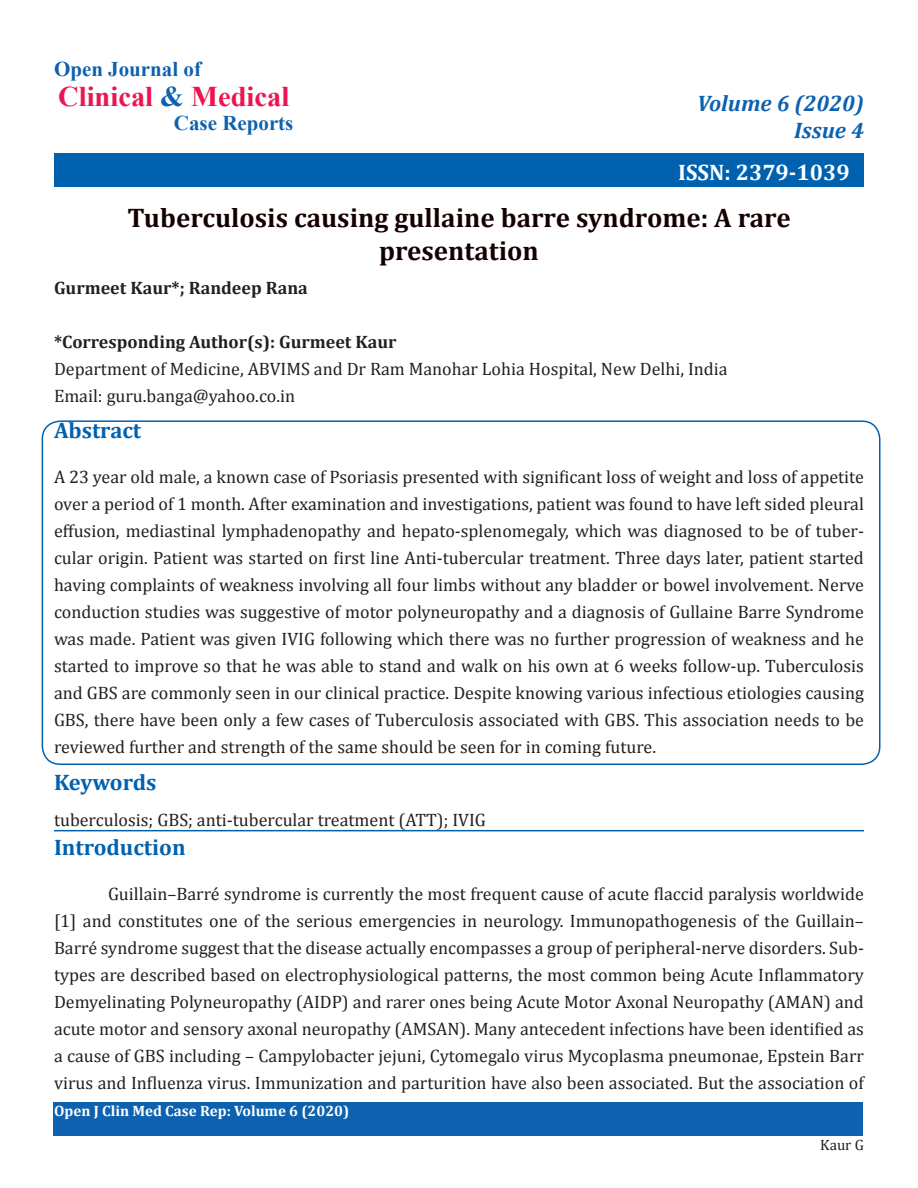
<style>
.page{position:relative;width:918px;height:1188px;background:#fff}
.page>*{position:absolute;margin:0;border:0;box-sizing:border-box;transform-origin:0 0}
.t1{font:700 28.5px "Times New Roman";color:#ed1450}
.t2{font:700 27px/33px "Cambria";color:#150000;text-align:center}
.t3{font:700 22.5px "Cambria";color:#0061af}
.t4{font:italic 700 22.5px "Cambria";color:#0d61af}
.t5{font:700 22.5px "Cambria";color:#fff}
.t6{font:700 21px "Times New Roman";color:#0d61af}
.t7{font:18px/27px "Cambria";color:#231f20;text-align:justify}
.t8{font:700 18px "Cambria";color:#231f20}
.t9{font:700 15px "Cambria";color:#fff}
.t10{font:15px "Cambria";color:#231f20}
.s1{color:#0d61af}
</style>
<div class="page">
<div style="left:54px;top:153px;width:810px;height:34px;background:#0061af"></div>
<div style="left:53px;top:1102px;width:810px;height:34px;background:#0d61af"></div>
<hr style="left:54px;top:830px;width:810px;height:1px;background:#0061af">
<div style="left:42px;top:420px;width:838px;height:345px;border:2px solid #0061af;border-radius:18px"></div>
<p class="t6" style="left:54px;top:54px;width:149px">Open Journal of</p>
<p class="t1" style="left:58px;top:76px;width:233px">Clinical <span class="s1">&amp;</span> Medical</p>
<p class="t6" style="left:174px;top:108px;width:121px">Case Reports</p>
<p class="t4" style="left:697px;top:88px;width:168px">Volume 6 (2020)</p>
<p class="t4" style="left:794px;top:115px;width:71px">Issue 4</p>
<p class="t5" style="left:678px;top:156px;width:173px">ISSN: 2379-1039</p>
<p class="t2" style="left:127px;top:200px;width:665px">Tuberculosis causing gullaine barre syndrome: A rare presentation</p>
<p class="t8" style="left:54px;top:275px;width:255px">Gurmeet Kaur*; Randeep Rana</p>
<p class="t8" style="left:54px;top:329px;width:344px">*Corresponding Author(s): Gurmeet Kaur</p>
<p class="t7" style="left:54px;top:355px;width:675px">Department of Medicine, ABVIMS and Dr Ram Manohar Lohia Hospital, New Delhi, India</p>
<p class="t7" style="left:54px;top:382px;width:243px">Email: guru.banga@yahoo.co.in</p>
<p class="t3" style="left:54px;top:414px;width:89px">Abstract</p>
<p class="t7" style="left:54px;top:463px;width:812px">A 23 year old male, a known case of Psoriasis presented with significant loss of weight and loss of appetite over a period of 1 month. After examination and investigations, patient was found to have left sided pleural effusion, mediastinal lymphadenopathy and hepato-splenomegaly, which was diagnosed to be of tuber&shy;cular origin. Patient was started on first line Anti-tubercular treatment. Three days later, patient started having complaints of weakness involving all four limbs without any bladder or bowel involvement. Nerve conduction studies was suggestive of motor polyneuropathy and a diagnosis of Gullaine Barre Syndrome was made. Patient was given IVIG following which there was no further progression of weakness and he started to improve so that he was able to stand and walk on his own at 6 weeks follow-up. Tuberculosis and GBS are commonly seen in our clinical practice. Despite knowing various infectious etiologies causing GBS, there have been only a few cases of Tuberculosis associated with GBS. This association needs to be reviewed further and strength of the same should be seen for in coming future.</p>
<p class="t3" style="left:54px;top:766px;width:104px">Keywords</p>
<p class="t7" style="left:54px;top:806px;width:433px">tuberculosis; GBS; anti-tubercular treatment (ATT); IVIG</p>
<p class="t3" style="left:54px;top:831px;width:133px">Introduction</p>
<p class="t7" style="left:54px;top:880px;width:812px;text-indent:54px">Guillain–Barré syndrome is currently the most frequent cause of acute flaccid paralysis worldwide [1] and constitutes one of the serious emergencies in neurology. Immunopathogenesis of the Guillain– Barré syndrome suggest that the disease actually encompasses a group of peripheral-nerve disorders. Sub&shy;types are described based on electrophysiological patterns, the most common being Acute Inflammatory Demyelinating Polyneuropathy (AIDP) and rarer ones being Acute Motor Axonal Neuropathy (AMAN) and acute motor and sensory axonal neuropathy (AMSAN). Many antecedent infections have been identified as a cause of GBS including – Campylobacter jejuni, Cytomegalo virus Mycoplasma pneumonae, Epstein Barr virus and Influenza virus. Immunization and parturition have also been associated. But the association of</p>
<p class="t9" style="left:54px;top:1100px;width:297px">Open J Clin Med Case Rep: Volume 6 (2020)</p>
<p class="t10" style="left:820px;top:1136px;width:45px">Kaur G</p>
</div>
